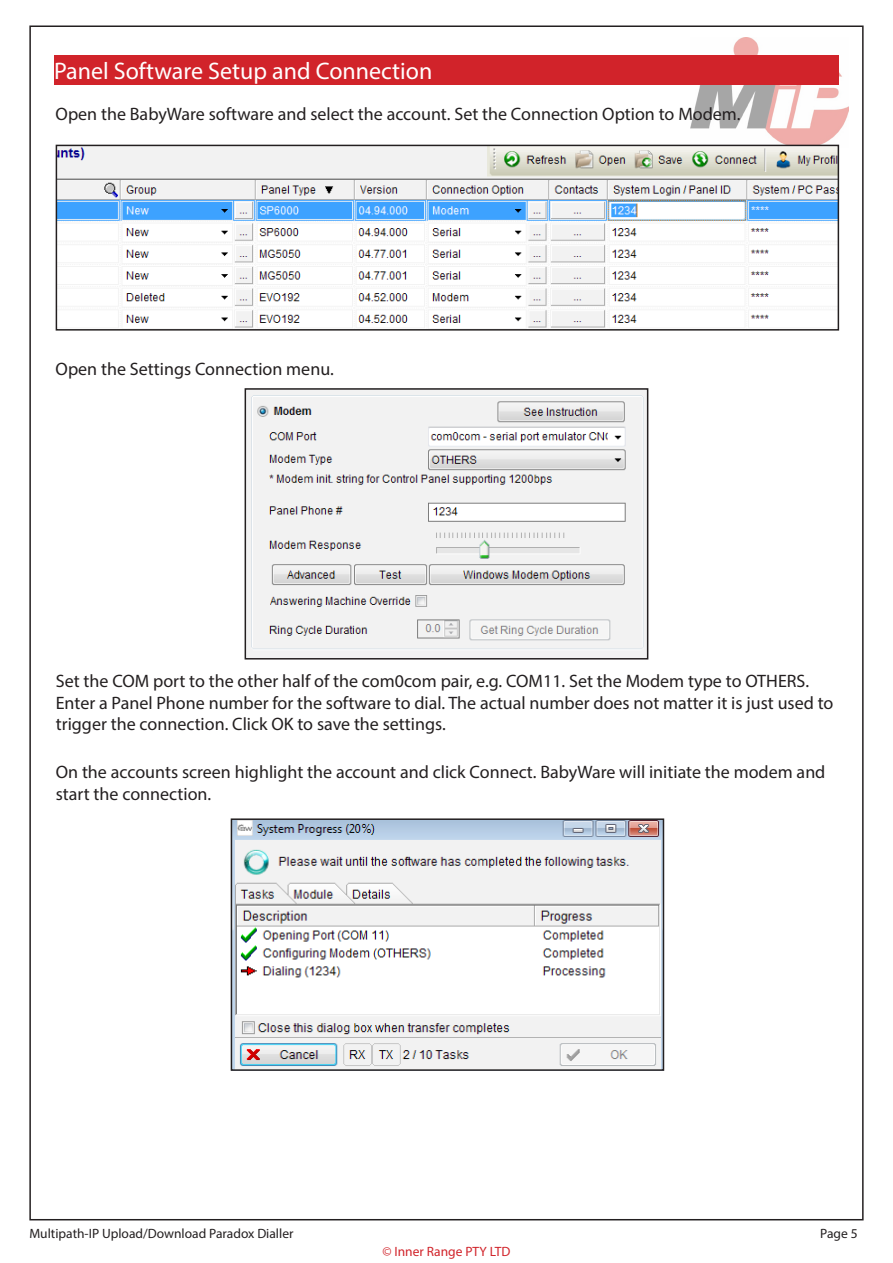
<style>
.page{position:relative;width:893px;height:1263px;background:#fff}
.page>*{position:absolute;margin:0;border:0;box-sizing:border-box;transform-origin:0 0}
.Sub_Header{font:24px "Myriad Pro";color:#fff}
.Body{font:18px/21.6px "Myriad Pro";color:#231f20}
.t1{font:13.5px "Myriad Pro";color:#231f20}
.t2{font:13.5px "Myriad Pro";color:#d1232a}
</style>
<div class="page">
<img style="left:690px;top:37px;width:158px;height:111px">
<div style="left:54px;top:55px;width:785px;height:30px;background:#d1232a"></div>
<img style="left:59px;top:148px;width:777px;height:180px">
<div style="left:56px;top:145px;width:783px;height:186px;border:2px solid #231f20"></div>
<img style="left:248px;top:391px;width:397px;height:265px">
<div style="left:245px;top:388px;width:403px;height:271px;border:2px solid #231f20"></div>
<img style="left:234px;top:821px;width:427px;height:247px">
<div style="left:231px;top:818px;width:433px;height:253px;border:2px solid #231f20"></div>
<p class="Sub_Header" style="left:54px;top:56px;width:380px">Panel Software Setup and Connection</p>
<p class="Body" style="left:56px;top:103px;width:686px">Open the BabyWare software and select the account. Set the Connection Option to Modem.</p>
<p class="Body" style="left:56px;top:358px;width:280px">Open the Settings Connection menu.</p>
<p class="Body" style="left:56px;top:670px;width:779px">Set the COM port to the other half of the com0com pair, e.g. COM11. Set the Modem type to OTHERS.<br>Enter a Panel Phone number for the software to dial. The actual number does not matter it is just used to trigger the connection. Click OK to save the settings.</p>
<p class="Body" style="left:56px;top:761px;width:771px">On the accounts screen highlight the account and click Connect. BabyWare will initiate the modem and start the connection.</p>
<p class="t1" style="left:29px;top:1225px;width:266px">Multipath-IP Upload/Download Paradox Dialler</p>
<p class="t1" style="left:820px;top:1225px;width:39px">Page 5</p>
<p class="t2" style="left:382px;top:1242px;width:130px">© Inner Range PTY LTD</p>
</div>
